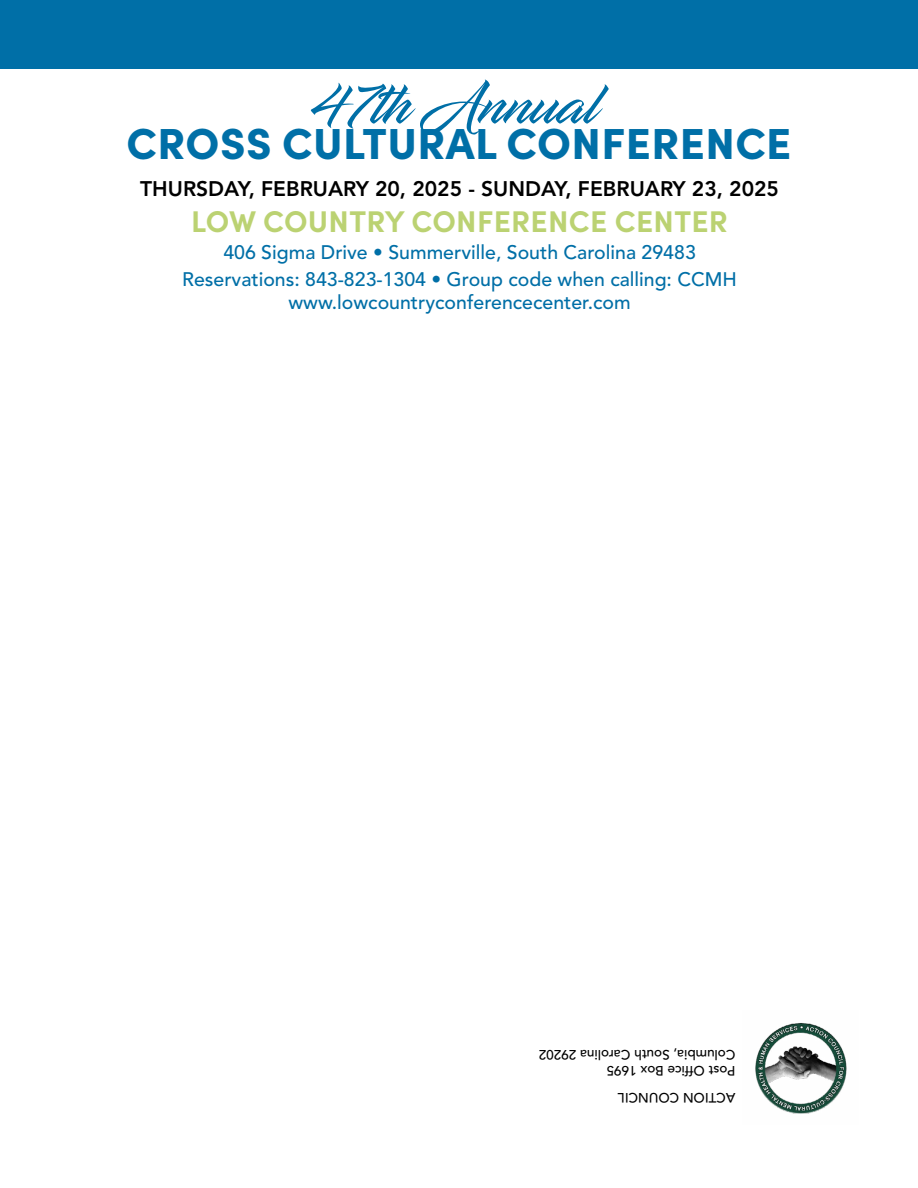
<style>
.page{position:relative;width:918px;height:1188px;background:#fff}
.page>*{position:absolute;margin:0;border:0;box-sizing:border-box;transform-origin:0 0}
.t1{font:58.05px "Infinite Stroke";color:#006fa7}
.t2{font:900 43.5px "Sofia Pro";letter-spacing:.01em;color:#006fa7}
.t3{font:700 30px "Sofia Pro";letter-spacing:.01em;color:#bbd272}
.t4{font:800 21px "Avenir LT Std";color:#000}
.t5{font:500 19.5px/27px "Avenir LT Std";color:#006fa7;text-align:center}
.t6{font:500 13.5px/27px "Avenir LT Std";color:#000}
</style>
<div class="page">
<img style="left:755px;top:1023px;width:92px;height:91px">
<div style="left:0;top:0;width:918px;height:68px;background:#006fa7"></div>
<h1 class="t1" style="left:316px;top:69px;width:288px">47th Annual</h1>
<h2 class="t2" style="left:126px;top:110px;width:667px">CROSS CULTURAL CONFERENCE</h2>
<p class="t4" style="left:140px;top:176px;width:640px">THURSDAY, FEBRUARY 20, 2025 - SUNDAY, FEBRUARY 23, 2025</p>
<h3 class="t3" style="left:191px;top:198px;width:538px">LOW COUNTRY CONFERENCE CENTER</h3>
<p class="t5" style="left:182px;top:239px;width:556px">406 Sigma Drive • Summerville, South Carolina 29483<br>Reservations: 843-823-1304 • Group code when calling: CCMH</p>
<p class="t5" style="left:289px;top:290px;width:344px">www.lowcountryconferencecenter.com</p>
<p class="t6" style="left:735px;top:1068px;width:198px;rotate:-180deg">Columbia, South Carolina 29202</p>
<p class="t6" style="left:735px;top:1111px;width:130px;rotate:-180deg">ACTION COUNCIL<br>Post Office Box 1695</p>
</div>
